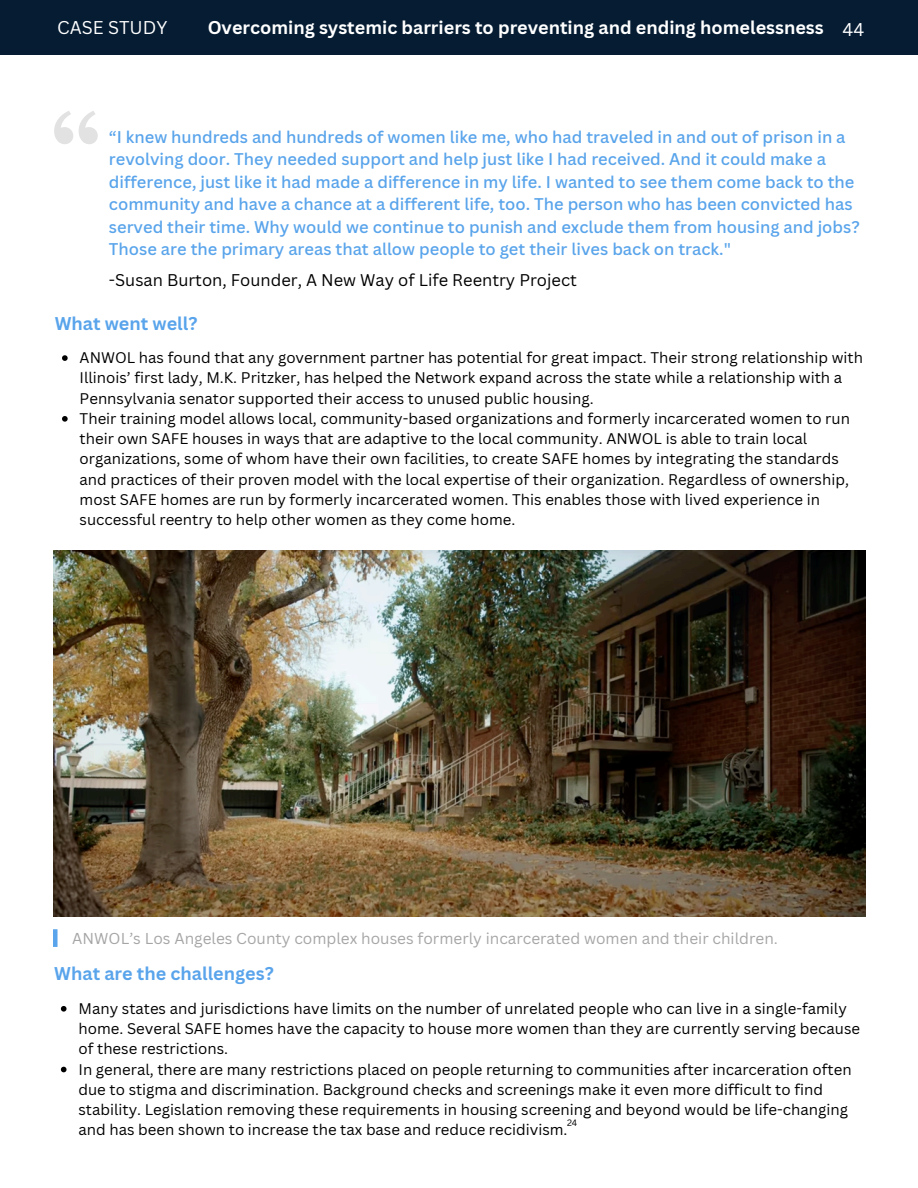
<style>
.page{position:relative;width:918px;height:1188px;background:#fff}
.page>*{position:absolute;margin:0;border:0;box-sizing:border-box;transform-origin:0 0}
.t1{font:700 18px "Canva Sans";color:#fff}
.t2{font:700 18px "Canva Sans";color:#59a4eb}
.t3{font:18px "Canva Sans";color:#fff}
.t4{font:500 16.5px/22.5px "Canva Sans";color:#59a4eb}
.t5{font:16.5px "Canva Sans";color:#000}
.t6{font:15.45px "Canva Sans";color:#a6a6a6}
.t7{font:15px/20.2px "Canva Sans";color:#000}
.t8{font:9px "Canva Sans";color:#000}
</style>
<div class="page">
<div style="left:0;top:0;width:918px;height:55px;background:#051c33"></div>
<svg style="left:54px;top:111px;width:44px;height:33px"></svg>
<img style="left:53px;top:551px;width:813px;height:365px">
<div style="left:53px;top:929px;width:5px;height:18px;background:#59a4eb"></div>
<svg style="left:62px;top:355px;width:6px;height:6px"></svg>
<svg style="left:62px;top:416px;width:6px;height:6px"></svg>
<svg style="left:61px;top:1006px;width:6px;height:6px"></svg>
<svg style="left:61px;top:1067px;width:6px;height:5px"></svg>
<h2 class="t3" style="left:57px;top:15px;width:112px">CASE STUDY</h2>
<h1 class="t1" style="left:208px;top:15px;width:618px">Overcoming systemic barriers to preventing and ending homelessness</h1>
<p class="t3" style="left:843px;top:17px;width:23px">44</p>
<p class="t4" style="left:109px;top:125px;width:752px">“I knew hundreds and hundreds of women like me, who had traveled in and out of prison in a revolving door. They needed support and help just like I had received. And it could make a difference, just like it had made a difference in my life. I wanted to see them come back to the community and have a chance at a different life, too. The person who has been convicted has served their time. Why would we continue to punish and exclude them from housing and jobs?<br>Those are the primary areas that allow people to get their lives back on track."</p>
<p class="t5" style="left:109px;top:268px;width:469px">-Susan Burton, Founder, A New Way of Life Reentry Project</p>
<p class="t2" style="left:55px;top:311px;width:144px">What went well?</p>
<p class="t7" style="left:80px;top:347px;width:785px">ANWOL has found that any government partner has potential for great impact. Their strong relationship with<br>Illinois’ first lady, M.K. Pritzker, has helped the Network expand across the state while a relationship with a<br>Pennsylvania senator supported their access to unused public housing.</p>
<h2 class="t7" style="left:80px;top:408px;width:772px">Their training model allows local, community-based organizations and formerly incarcerated women to run their own SAFE houses in ways that are adaptive to the local community. ANWOL is able to train local organizations, some of whom have their own facilities, to create SAFE homes by integrating the standards and practices of their proven model with the local expertise of their organization. Regardless of ownership, most SAFE homes are run by formerly incarcerated women. This enables those with lived experience in successful reentry to help other women as they come home.</h2>
<p class="t6" style="left:72px;top:927px;width:707px">ANWOL’s Los Angeles County complex houses formerly incarcerated women and their children.</p>
<h2 class="t2" style="left:54px;top:961px;width:221px">What are the challenges?</h2>
<p class="t7" style="left:79px;top:998px;width:783px">Many states and jurisdictions have limits on the number of unrelated people who can live in a single-family home. Several SAFE homes have the capacity to house more women than they are currently serving because of these restrictions.</p>
<p class="t7" style="left:79px;top:1059px;width:775px">In general, there are many restrictions placed on people returning to communities after incarceration often due to stigma and discrimination. Background checks and screenings make it even more difficult to find stability. Legislation removing these requirements in housing screening and beyond would be life-changing and has been shown to increase the tax base and reduce recidivism.</p>
<h2 class="t8" style="left:567px;top:1117px;width:12px">24</h2>
</div>
